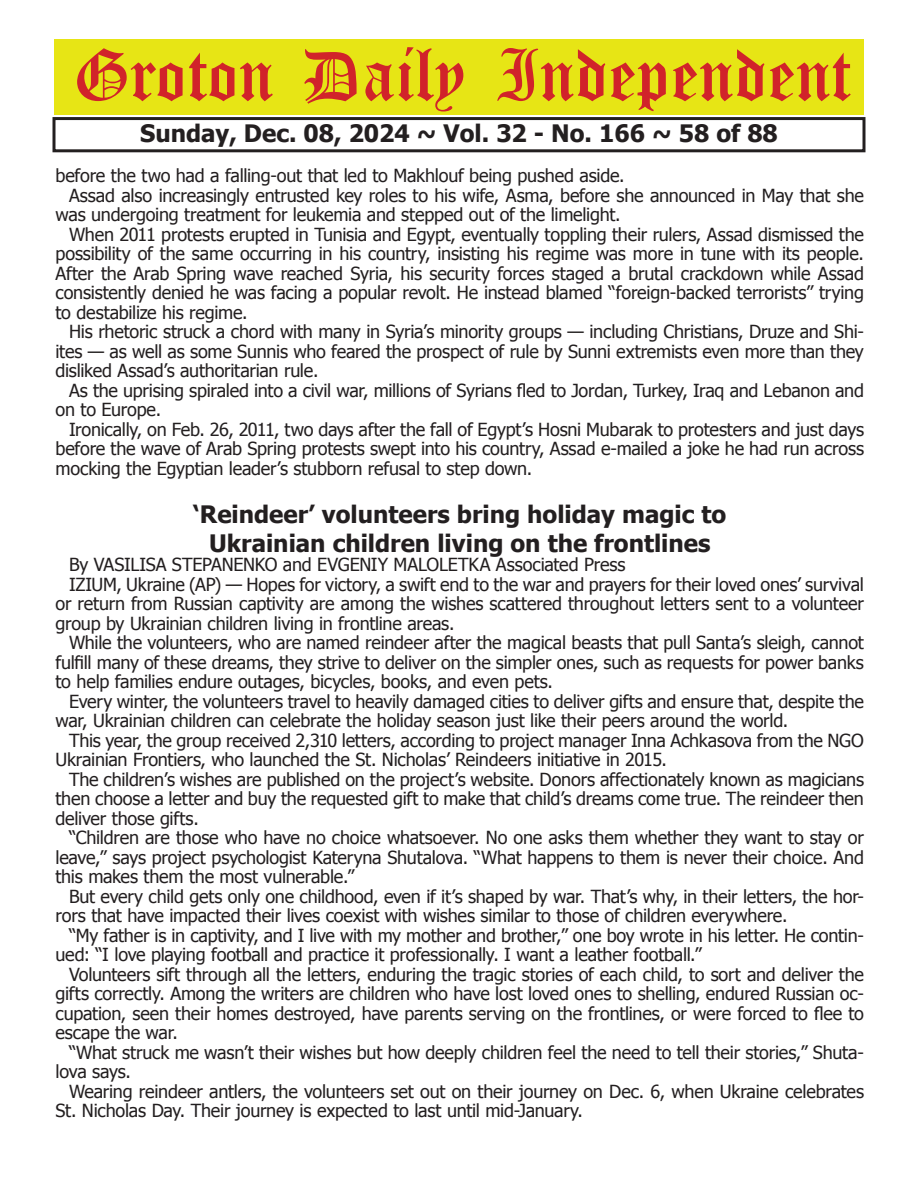
<style>
.page{position:relative;width:918px;height:1188px;background:#fff}
.page>*{position:absolute;margin:0;border:0;box-sizing:border-box;transform-origin:0 0}
.t1{font:54px "Old English Five";color:#d1232a}
.t2{font:700 24px/28.8px "Tahoma";color:#231f20;text-align:center}
.t3{font:18px "Tahoma";letter-spacing:-.01em;color:#231f20}
</style>
<div class="page">
<div style="left:52px;top:117px;width:814px;height:35px;border:3px solid #231f20"></div>
<div style="left:54px;top:40px;width:810px;height:75px;background:#e7e515"></div>
<h1 class="t1" style="left:73px;top:50px;width:779px">Groton Daily Independent</h1>
<h2 class="t2" style="left:140px;top:117px;width:639px">Sunday, Dec. 08, 2024 ~ Vol. 32 - No. 166 ~ 58 of 88</h2>
<p class="t3" style="left:56px;top:164px;width:571px">before the two had a falling-out that led to Makhlouf being pushed aside.</p>
<p class="t3" style="left:69px;top:183px;width:796px">Assad also increasingly entrusted key roles to his wife, Asma, before she announced in May that she</p>
<p class="t3" style="left:56px;top:203px;width:567px">was undergoing treatment for leukemia and stepped out of the limelight.</p>
<p class="t3" style="left:69px;top:222px;width:797px">When 2011 protests erupted in Tunisia and Egypt, eventually toppling their rulers, Assad dismissed the</p>
<p class="t3" style="left:56px;top:242px;width:810px">possibility of the same occurring in his country, insisting his regime was more in tune with its people.</p>
<p class="t3" style="left:56px;top:261px;width:810px">After the Arab Spring wave reached Syria, his security forces staged a brutal crackdown while Assad</p>
<p class="t3" style="left:56px;top:281px;width:810px">consistently denied he was facing a popular revolt. He instead blamed “foreign-backed terrorists” trying</p>
<p class="t3" style="left:56px;top:300px;width:194px">to destabilize his regime.</p>
<p class="t3" style="left:69px;top:320px;width:796px">His rhetoric struck a chord with many in Syria’s minority groups — including Christians, Druze and Shi-</p>
<p class="t3" style="left:56px;top:339px;width:810px">ites — as well as some Sunnis who feared the prospect of rule by Sunni extremists even more than they</p>
<p class="t3" style="left:56px;top:359px;width:264px">disliked Assad’s authoritarian rule.</p>
<p class="t3" style="left:69px;top:378px;width:797px">As the uprising spiraled into a civil war, millions of Syrians fled to Jordan, Turkey, Iraq and Lebanon and</p>
<p class="t3" style="left:56px;top:398px;width:107px">on to Europe.</p>
<p class="t3" style="left:69px;top:417px;width:797px">Ironically, on Feb. 26, 2011, two days after the fall of Egypt’s Hosni Mubarak to protesters and just days</p>
<p class="t3" style="left:56px;top:437px;width:810px">before the wave of Arab Spring protests swept into his country, Assad e-mailed a joke he had run across</p>
<p class="t3" style="left:56px;top:456px;width:478px">mocking the Egyptian leader’s stubborn refusal to step down.</p>
<h2 class="t2" style="left:193px;top:498px;width:534px">‘Reindeer’ volunteers bring holiday magic to<br>Ukrainian children living on the frontlines</h2>
<p class="t3" style="left:69px;top:553px;width:558px">By VASILISA STEPANENKO and EVGENIY MALOLETKA Associated Press</p>
<p class="t3" style="left:69px;top:572px;width:796px">IZIUM, Ukraine (AP) — Hopes for victory, a swift end to the war and prayers for their loved ones’ survival</p>
<p class="t3" style="left:56px;top:592px;width:810px">or return from Russian captivity are among the wishes scattered throughout letters sent to a volunteer</p>
<p class="t3" style="left:56px;top:611px;width:401px">group by Ukrainian children living in frontline areas.</p>
<p class="t3" style="left:69px;top:631px;width:796px">While the volunteers, who are named reindeer after the magical beasts that pull Santa’s sleigh, cannot</p>
<p class="t3" style="left:56px;top:650px;width:810px">fulfill many of these dreams, they strive to deliver on the simpler ones, such as requests for power banks</p>
<p class="t3" style="left:56px;top:670px;width:499px">to help families endure outages, bicycles, books, and even pets.</p>
<p class="t3" style="left:69px;top:689px;width:796px">Every winter, the volunteers travel to heavily damaged cities to deliver gifts and ensure that, despite the</p>
<p class="t3" style="left:56px;top:709px;width:734px">war, Ukrainian children can celebrate the holiday season just like their peers around the world.</p>
<p class="t3" style="left:69px;top:728px;width:797px">This year, the group received 2,310 letters, according to project manager Inna Achkasova from the NGO</p>
<p class="t3" style="left:56px;top:748px;width:613px">Ukrainian Frontiers, who launched the St. Nicholas’ Reindeers initiative in 2015.</p>
<p class="t3" style="left:69px;top:767px;width:797px">The children’s wishes are published on the project’s website. Donors affectionately known as magicians</p>
<p class="t3" style="left:56px;top:787px;width:810px">then choose a letter and buy the requested gift to make that child’s dreams come true. The reindeer then</p>
<p class="t3" style="left:56px;top:806px;width:145px">deliver those gifts.</p>
<p class="t3" style="left:69px;top:826px;width:796px">“Children are those who have no choice whatsoever. No one asks them whether they want to stay or</p>
<p class="t3" style="left:56px;top:845px;width:810px">leave,” says project psychologist Kateryna Shutalova. “What happens to them is never their choice. And</p>
<p class="t3" style="left:56px;top:865px;width:300px">this makes them the most vulnerable.”</p>
<p class="t3" style="left:69px;top:884px;width:796px">But every child gets only one childhood, even if it’s shaped by war. That’s why, in their letters, the hor-</p>
<p class="t3" style="left:56px;top:904px;width:734px">rors that have impacted their lives coexist with wishes similar to those of children everywhere.</p>
<p class="t3" style="left:69px;top:923px;width:796px">“My father is in captivity, and I live with my mother and brother,” one boy wrote in his letter. He contin-</p>
<p class="t3" style="left:56px;top:943px;width:648px">ued: “I love playing football and practice it professionally. I want a leather football.”</p>
<p class="t3" style="left:69px;top:962px;width:796px">Volunteers sift through all the letters, enduring the tragic stories of each child, to sort and deliver the</p>
<p class="t3" style="left:56px;top:982px;width:810px">gifts correctly. Among the writers are children who have lost loved ones to shelling, endured Russian oc-</p>
<p class="t3" style="left:56px;top:1001px;width:810px">cupation, seen their homes destroyed, have parents serving on the frontlines, or were forced to flee to</p>
<p class="t3" style="left:56px;top:1021px;width:124px">escape the war.</p>
<p class="t3" style="left:69px;top:1040px;width:796px">“What struck me wasn’t their wishes but how deeply children feel the need to tell their stories,” Shuta-</p>
<p class="t3" style="left:56px;top:1060px;width:77px">lova says.</p>
<p class="t3" style="left:69px;top:1079px;width:797px">Wearing reindeer antlers, the volunteers set out on their journey on Dec. 6, when Ukraine celebrates</p>
<p class="t3" style="left:56px;top:1099px;width:529px">St. Nicholas Day. Their journey is expected to last until mid-January.</p>
</div>
